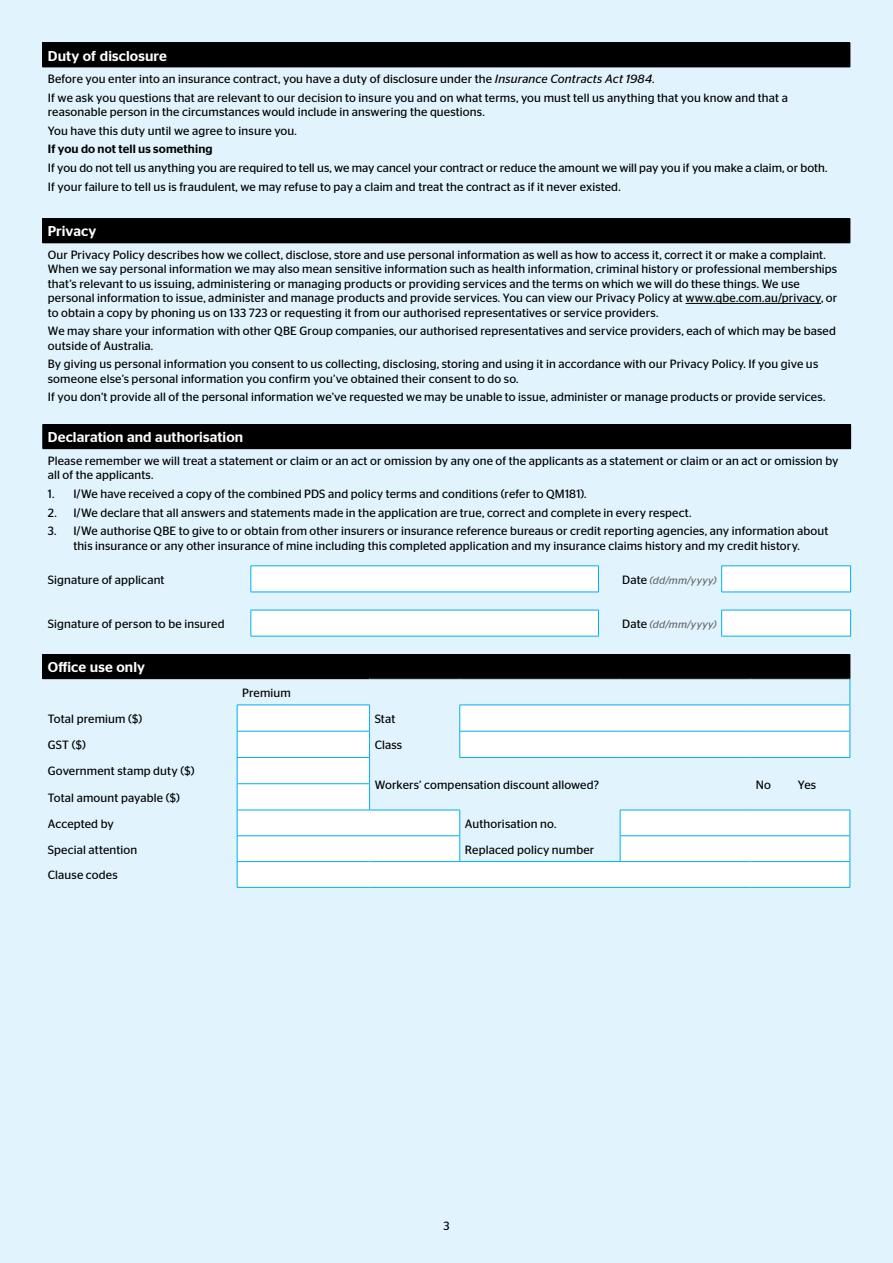
<style>
.page{position:relative;width:893px;height:1263px;background:#e1f4fd}
.page>*{position:absolute;margin:0;border:0;box-sizing:border-box;transform-origin:0 0}
.t1{font:500 14.25px "Stag Sans";letter-spacing:.01em;color:#fff}
.t2{font:12px/14.4px "Stag Sans";letter-spacing:.01em;color:#000}
.t3{font:500 12px "Stag Sans";letter-spacing:.015em;color:#000}
.t4{font:italic 10.5px "Stag Sans";letter-spacing:.03em;color:#636466}
.s1{font-style:italic}
.s2{font-style:normal;font-size:12px;color:#000}
</style>
<div class="page">
<div style="left:43px;top:43px;width:807px;height:24px;background:#000"></div>
<hr style="left:43px;top:42px;width:807px;height:1px;background:#000">
<svg style="left:42px;top:43px;width:1px;height:24px"></svg>
<svg style="left:850px;top:43px;width:1px;height:24px"></svg>
<hr style="left:43px;top:67px;width:807px;height:1px;background:#000">
<div style="left:43px;top:219px;width:807px;height:24px;background:#000"></div>
<hr style="left:43px;top:218px;width:807px;height:1px;background:#000">
<svg style="left:42px;top:219px;width:1px;height:24px"></svg>
<svg style="left:850px;top:219px;width:1px;height:24px"></svg>
<hr style="left:43px;top:243px;width:807px;height:1px;background:#000">
<hr style="left:685px;top:303px;width:136px;height:1px;background:#000">
<div style="left:43px;top:424px;width:808px;height:25px;background:#000"></div>
<svg style="left:42px;top:425px;width:1px;height:23px"></svg>
<hr style="left:721px;top:636px;width:130px;height:1px;background:#00aeef">
<hr style="left:251px;top:636px;width:348px;height:1px;background:#00aeef">
<svg style="left:251px;top:566px;width:600px;height:70px"></svg>
<div style="left:43px;top:654px;width:807px;height:25px;background:#000"></div>
<svg style="left:238px;top:705px;width:612px;height:182px;fill:#fff"></svg>
<hr style="left:237px;top:757px;width:133px;height:1px;background:#00aeef">
<hr style="left:237px;top:783px;width:133px;height:1px;background:#00aeef">
<svg style="left:42px;top:655px;width:1px;height:23px"></svg>
<hr style="left:460px;top:705px;width:160px;height:1px;background:#00aeef">
<hr style="left:620px;top:705px;width:131px;height:1px;background:#00aeef">
<hr style="left:751px;top:705px;width:99px;height:1px;background:#00aeef">
<hr style="left:237px;top:810px;width:133px;height:1px;background:#00aeef">
<hr style="left:370px;top:810px;width:90px;height:1px;background:#00aeef">
<svg style="left:459px;top:810px;width:1px;height:51px"></svg>
<hr style="left:237px;top:835px;width:133px;height:1px;background:#00aeef">
<hr style="left:370px;top:835px;width:90px;height:1px;background:#00aeef">
<hr style="left:460px;top:731px;width:160px;height:1px;background:#00aeef">
<svg style="left:459px;top:705px;width:1px;height:52px"></svg>
<hr style="left:620px;top:731px;width:131px;height:1px;background:#00aeef">
<hr style="left:751px;top:731px;width:99px;height:1px;background:#00aeef">
<svg style="left:850px;top:655px;width:1px;height:102px"></svg>
<hr style="left:460px;top:757px;width:160px;height:1px;background:#00aeef">
<hr style="left:620px;top:757px;width:131px;height:1px;background:#00aeef">
<hr style="left:751px;top:757px;width:99px;height:1px;background:#00aeef">
<hr style="left:620px;top:810px;width:131px;height:1px;background:#00aeef">
<svg style="left:620px;top:810px;width:1px;height:51px"></svg>
<hr style="left:751px;top:810px;width:99px;height:1px;background:#00aeef">
<hr style="left:620px;top:835px;width:131px;height:1px;background:#00aeef">
<hr style="left:751px;top:835px;width:99px;height:1px;background:#00aeef">
<hr style="left:237px;top:705px;width:133px;height:1px;background:#00aeef">
<svg style="left:369px;top:705px;width:1px;height:105px"></svg>
<hr style="left:237px;top:731px;width:133px;height:1px;background:#00aeef">
<hr style="left:237px;top:861px;width:133px;height:1px;background:#00aeef">
<svg style="left:237px;top:705px;width:1px;height:182px"></svg>
<hr style="left:370px;top:861px;width:90px;height:1px;background:#00aeef">
<hr style="left:460px;top:861px;width:160px;height:1px;background:#00aeef">
<hr style="left:620px;top:861px;width:131px;height:1px;background:#00aeef">
<hr style="left:751px;top:861px;width:99px;height:1px;background:#00aeef">
<svg style="left:850px;top:810px;width:1px;height:77px"></svg>
<hr style="left:237px;top:887px;width:133px;height:1px;background:#00aeef">
<hr style="left:370px;top:887px;width:90px;height:1px;background:#00aeef">
<hr style="left:460px;top:887px;width:160px;height:1px;background:#00aeef">
<hr style="left:620px;top:887px;width:131px;height:1px;background:#00aeef">
<hr style="left:751px;top:887px;width:99px;height:1px;background:#00aeef">
<p class="t1" style="left:48px;top:47px;width:121px">Duty of disclosure</p>
<p class="t2" style="left:48px;top:70px;width:742px;line-height:18.6px">Before you enter into an insurance contract, you have a duty of disclosure under the <span class="s1">Insurance Contracts Act 1984</span>.<br>If we ask you questions that are relevant to our decision to insure you and on what terms, you must tell us anything that you know and that a</p>
<p class="t2" style="left:48px;top:103px;width:438px;line-height:18.6px">reasonable person in the circumstances would include in answering the questions.<br>You have this duty until we agree to insure you.</p>
<p class="t3" style="left:48px;top:142px;width:166px">If you do not tell us something</p>
<p class="t2" style="left:48px;top:159px;width:781px;line-height:18.6px">If you do not tell us anything you are required to tell us, we may cancel your contract or reduce the amount we will pay you if you make a claim, or both.<br>If your failure to tell us is fraudulent, we may refuse to pay a claim and treat the contract as if it never existed.</p>
<p class="t1" style="left:48px;top:223px;width:50px">Privacy</p>
<p class="t2" style="left:48px;top:248px;width:791px">Our Privacy Policy describes how we collect, disclose, store and use personal information as well as how to access it, correct it or make a complaint.<br>When we say personal information we may also mean sensitive information such as health information, criminal history or professional memberships that’s relevant to us issuing, administering or managing products or providing services and the terms on which we will do these things. We use personal information to issue, administer and manage products and provide services. You can view our Privacy Policy at www.qbe.com.au/privacy, or to obtain a copy by phoning us on 133 723 or requesting it from our authorised representatives or service providers.</p>
<p class="t2" style="left:48px;top:324px;width:790px">We may share your information with other QBE Group companies, our authorised representatives and service providers, each of which may be based outside of Australia.</p>
<p class="t2" style="left:48px;top:357px;width:772px">By giving us personal information you consent to us collecting, disclosing, storing and using it in accordance with our Privacy Policy. If you give us someone else’s personal information you confirm you’ve obtained their consent to do so.</p>
<p class="t2" style="left:48px;top:390px;width:779px">If you don’t provide all of the personal information we’ve requested we may be unable to issue, administer or manage products or provide services.</p>
<p class="t1" style="left:48px;top:429px;width:197px">Declaration and authorisation</p>
<p class="t2" style="left:48px;top:453px;width:792px">Please remember we will treat a statement or claim or an act or omission by any one of the applicants as a statement or claim or an act or omission by all of the applicants.</p>
<p class="t2" style="left:48px;top:486px;width:540px">1. I/We have received a copy of the combined PDS and policy terms and conditions (refer to QM181).</p>
<p class="t2" style="left:48px;top:505px;width:645px">2. I/We declare that all answers and statements made in the application are true, correct and complete in every respect.</p>
<p class="t2" style="left:48px;top:524px;width:782px;text-align:center">3. I/We authorise QBE to give to or obtain from other insurers or insurance reference bureaus or credit reporting agencies, any information about this insurance or any other insurance of mine including this completed application and my insurance claims history and my credit history.</p>
<p class="t2" style="left:48px;top:572px;width:118px">Signature of applicant</p>
<p class="t4" style="left:622px;top:574px;width:96px"><span class="s2">Date</span> (dd/mm/yyyy)</p>
<p class="t2" style="left:48px;top:616px;width:178px">Signature of person to be insured</p>
<p class="t4" style="left:622px;top:618px;width:96px"><span class="s2">Date</span> (dd/mm/yyyy)</p>
<p class="t1" style="left:48px;top:659px;width:99px">Office use only</p>
<p class="t2" style="left:242px;top:685px;width:50px">Premium</p>
<p class="t2" style="left:48px;top:711px;width:96px">Total premium ($)</p>
<p class="t2" style="left:375px;top:711px;width:22px">Stat</p>
<p class="t2" style="left:48px;top:738px;width:39px">GST ($)</p>
<p class="t2" style="left:375px;top:738px;width:29px">Class</p>
<p class="t2" style="left:48px;top:764px;width:148px">Government stamp duty ($)</p>
<p class="t2" style="left:375px;top:777px;width:226px">Workers’ compensation discount allowed?</p>
<p class="t2" style="left:756px;top:778px;width:17px">No</p>
<p class="t2" style="left:798px;top:778px;width:20px">Yes</p>
<p class="t2" style="left:48px;top:784px;width:133px;line-height:26.1px">Total amount payable ($)<br>Accepted by</p>
<p class="t2" style="left:465px;top:816px;width:93px">Authorisation no.</p>
<p class="t2" style="left:48px;top:842px;width:91px">Special attention</p>
<p class="t2" style="left:465px;top:842px;width:131px">Replaced policy number</p>
<p class="t2" style="left:48px;top:868px;width:71px">Clause codes</p>
<p class="t2" style="left:443px;top:1218px;width:8px">3</p>
</div>
